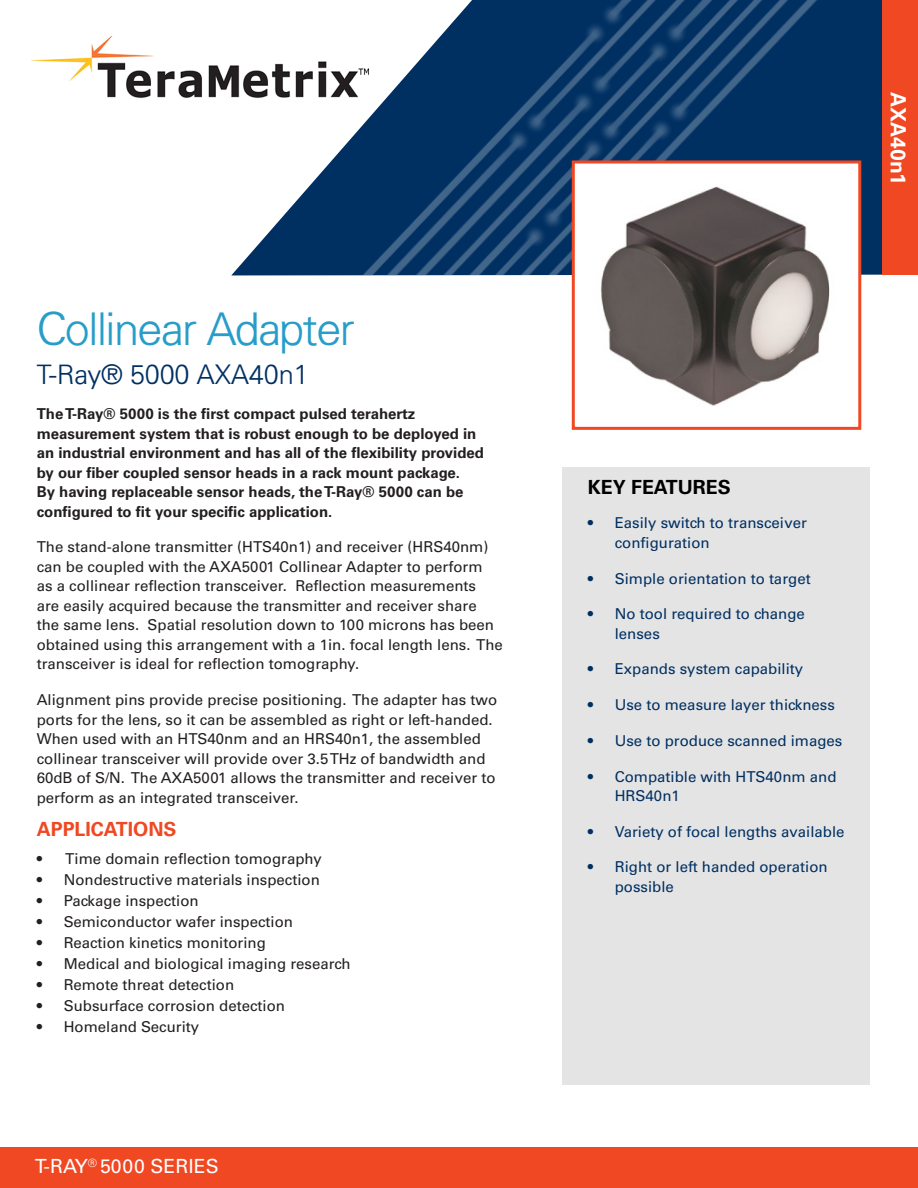
<style>
.page{position:relative;width:918px;height:1188px;background:#fff}
.page>*{position:absolute;margin:0;border:0;box-sizing:border-box;transform-origin:0 0}
.t1{font:300 45px "Univers";letter-spacing:-.03em;color:#279dc8}
.t2{font:300 27px "Univers";color:#003062}
.Default{font:700 21px "Univers LT Std";color:#fff}
.Default-2{font:19.5px "Univers LT Std";color:#fff}
.t3{font:700 19.5px "Univers LT Std";color:#f04822}
.t4{font:700 19.5px "Univers LT Std";color:#000}
.t5{font:15px/19.5px "Univers LT Std";color:#231f20}
.t6{font:700 15px/19.5px "Univers LT Std";color:#231f20}
.t7{font:15px/19.5px "Univers LT Std";color:#003062}
</style>
<div class="page">
<svg style="left:231px;top:225px;width:687px;height:50px"></svg>
<img style="left:275px;top:0;width:614px;height:275px">
<div style="left:562px;top:467px;width:308px;height:617px;background:#e5e4e4"></div>
<div style="left:882px;top:0;width:36px;height:274px;background:#f04822"></div>
<div style="left:0;top:1148px;width:918px;height:40px;background:#f04822"></div>
<img style="left:31px;top:36px;width:337px;height:80px">
<img style="left:576px;top:164px;width:281px;height:242px">
<div style="left:572px;top:160px;width:289px;height:270px;border:3px solid #f04822"></div>
<div style="left:202px;top:101px;width:157px;height:16px;background:#fff"></div>
<p class="t1" style="left:37px;top:302px;width:320px">Collinear Adapter</p>
<p class="t2" style="left:37px;top:358px;width:273px">T-Ray® 5000 AXA40n1</p>
<p class="t6" style="left:37px;top:404px;width:449px">The T-Ray® 5000 is the first compact pulsed terahertz measurement system that is robust enough to be deployed in an industrial environment and has all of the flexibility provided by our fiber coupled sensor heads in a rack mount package.<br>By having replaceable sensor heads, the T-Ray® 5000 can be configured to fit your specific application.</p>
<p class="t5" style="left:37px;top:537px;width:468px">The stand-alone transmitter (HTS40n1) and receiver (HRS40nm) can be coupled with the AXA5001 Collinear Adapter to perform<br>as a collinear reflection transceiver. Reflection measurements<br>are easily acquired because the transmitter and receiver share the same lens. Spatial resolution down to 100 microns has been obtained using this arrangement with a 1in. focal length lens. The transceiver is ideal for reflection tomography.</p>
<p class="t5" style="left:37px;top:690px;width:462px">Alignment pins provide precise positioning. The adapter has two ports for the lens, so it can be assembled as right or left-handed.<br>When used with an HTS40nm and an HRS40n1, the assembled collinear transceiver will provide over 3.5THz of bandwidth and 60dB of S/N. The AXA5001 allows the transmitter and receiver to perform as an integrated transceiver.</p>
<p class="t3" style="left:37px;top:817px;width:141px">APPLICATIONS</p>
<p class="t5" style="left:37px;top:849px;width:287px">• Time domain reflection tomography</p>
<p class="t5" style="left:37px;top:870px;width:285px">• Nondestructive materials inspection</p>
<p class="t5" style="left:37px;top:891px;width:163px">• Package inspection</p>
<p class="t5" style="left:37px;top:912px;width:258px">• Semiconductor wafer inspection</p>
<p class="t5" style="left:37px;top:933px;width:231px">• Reaction kinetics monitoring</p>
<p class="t5" style="left:37px;top:954px;width:315px">• Medical and biological imaging research</p>
<p class="t5" style="left:37px;top:975px;width:199px">• Remote threat detection</p>
<p class="t5" style="left:37px;top:996px;width:250px">• Subsurface corrosion detection</p>
<p class="t5" style="left:37px;top:1017px;width:164px">• Homeland Security</p>
<p class="Default-2" style="left:35px;top:1155px;width:185px">T-RAY <sup>®</sup> 5000 SERIES</p>
<p class="Default" style="left:911px;top:92px;width:95px;rotate:90deg">AXA40n1</p>
<p class="t4" style="left:588px;top:476px;width:145px">KEY FEATURES</p>
<p class="t7" style="left:615px;top:513px;width:194px;text-indent:-27px">• Easily switch to transceiver configuration</p>
<p class="t7" style="left:588px;top:569px;width:224px">• Simple orientation to target</p>
<p class="t7" style="left:615px;top:604px;width:192px;text-indent:-27px">• No tool required to change lenses</p>
<p class="t7" style="left:588px;top:659px;width:217px">• Expands system capability</p>
<p class="t7" style="left:588px;top:695px;width:249px">• Use to measure layer thickness</p>
<p class="t7" style="left:588px;top:731px;width:256px">• Use to produce scanned images</p>
<p class="t7" style="left:615px;top:767px;width:223px;text-indent:-27px">• Compatible with HTS40nm and<br>HRS40n1</p>
<p class="t7" style="left:588px;top:822px;width:258px">• Variety of focal lengths available</p>
<p class="t7" style="left:615px;top:857px;width:214px;text-indent:-27px">• Right or left handed operation possible</p>
</div>
